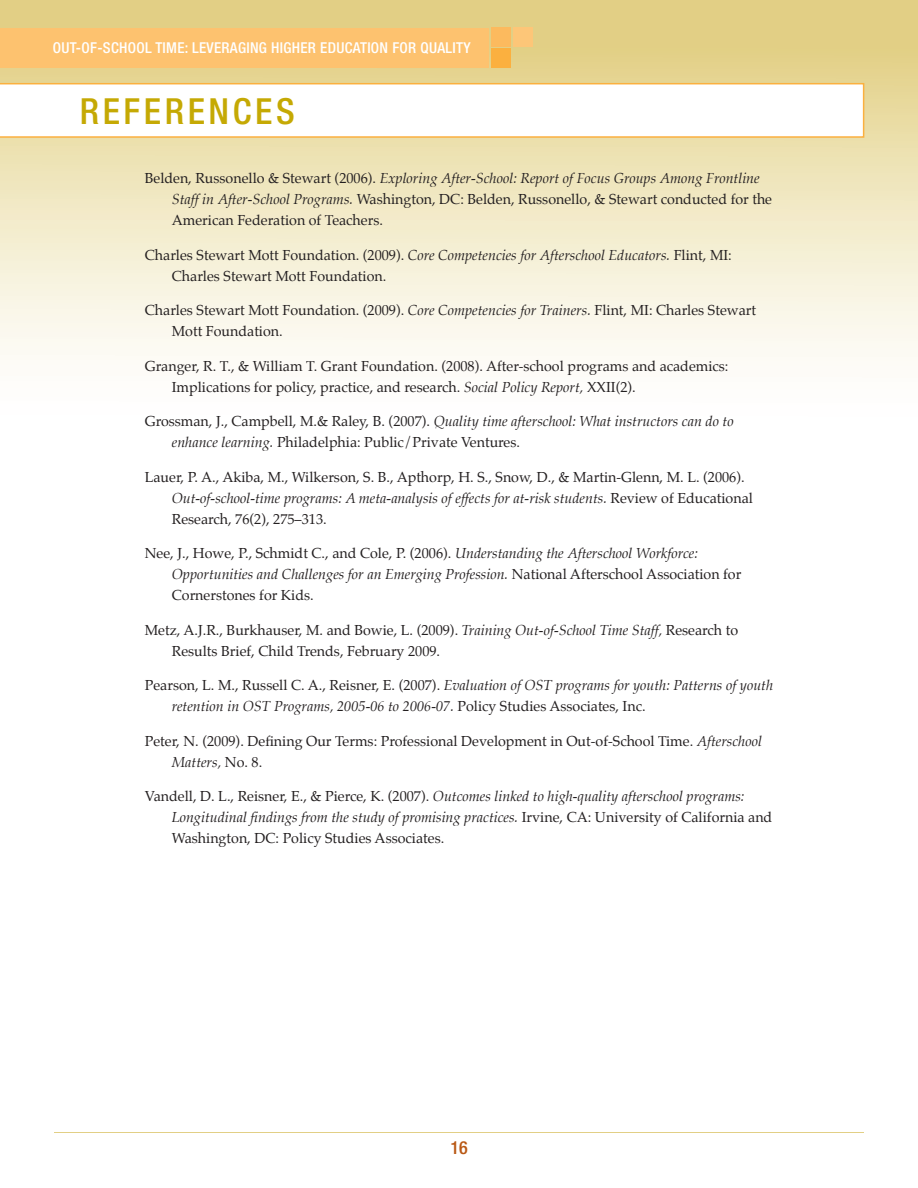
<style>
.page{position:relative;width:918px;height:1188px;background:#fff}
.page>*{position:absolute;margin:0;border:0;box-sizing:border-box;transform-origin:0 0}
.Heading-Helvetica_Ne{font:500 condensed 36px "Helvetica Neue";letter-spacing:.1em;color:#c5a904}
.t1{font:500 condensed 18px "Helvetica Neue";color:#b95814}
.t2{font:500 condensed 15px "Helvetica Neue";letter-spacing:.02em;color:#fff}
.Body-Palatino_9_5_14{font:14.25px/21px "Palatino";color:#231f20}
.Body-Palatino_9_5_14-2{font:italic 14.25px/21px "Palatino";color:#231f20}
.s1{font-style:italic}
.s2{font-style:normal}
</style>
<div class="page">
<svg style="left:0;top:0;width:918px;height:357px"></svg>
<div style="left:0;top:28px;width:488px;height:40px;background:#fdc26f"></div>
<div style="left:514px;top:27px;width:19px;height:19px;background:#fdc678"></div>
<div style="left:491px;top:27px;width:20px;height:19px;background:#fcba5e"></div>
<div style="left:491px;top:48px;width:20px;height:20px;background:#fbb03f"></div>
<hr style="left:54px;top:1132px;width:810px;height:1px;background:#e2cf85">
<svg style="left:0;top:83px;width:864px;height:55px"></svg>
<p class="t2" style="left:53px;top:39px;width:419px">OUT-OF-SCHOOL TIME: LEVERAGING HIGHER EDUCATION FOR QUALITY</p>
<p class="Heading-Helvetica_Ne" style="left:80px;top:90px;width:217px">REFERENCES</p>
<p class="Body-Palatino_9_5_14" style="left:172px;top:168px;width:602px;text-indent:-27px">Belden, Russonello &amp; Stewart (2006). <span class="s1">Exploring After-School: Report of Focus Groups Among Frontline<br>Staff in After-School Programs.</span> Washington, DC: Belden, Russonello, &amp; Stewart conducted for the<br>American Federation of Teachers.</p>
<p class="Body-Palatino_9_5_14" style="left:172px;top:245px;width:562px;text-indent:-27px">Charles Stewart Mott Foundation. (2009). <span class="s1">Core Competencies for Afterschool Educators.</span> Flint, MI:<br>Charles Stewart Mott Foundation.</p>
<p class="Body-Palatino_9_5_14" style="left:172px;top:300px;width:586px;text-indent:-27px">Charles Stewart Mott Foundation. (2009). <span class="s1">Core Competencies for Trainers.</span> Flint, MI: Charles Stewart<br>Mott Foundation.</p>
<p class="Body-Palatino_9_5_14" style="left:172px;top:356px;width:558px;text-indent:-27px">Granger, R. T., &amp; William T. Grant Foundation. (2008). After-school programs and academics:<br>Implications for policy, practice, and research. <span class="s1">Social Policy Report,</span> XXII(2).</p>
<p class="Body-Palatino_9_5_14" style="left:172px;top:411px;width:563px;text-indent:-27px">Grossman, J., Campbell, M.&amp; Raley, B. (2007). <span class="s1">Quality time afterschool: What instructors can do to enhance learning.</span> Philadelphia: Public/Private Ventures.</p>
<p class="Body-Palatino_9_5_14" style="left:172px;top:467px;width:583px;text-indent:-27px">Lauer, P. A., Akiba, M., Wilkerson, S. B., Apthorp, H. S., Snow, D., &amp; Martin-Glenn, M. L. (2006).<br><span class="s1">Out-of-school-time programs: A meta-analysis of effects for at-risk students.</span> Review of Educational<br>Research, 76(2), 275–313.</p>
<p class="Body-Palatino_9_5_14" style="left:172px;top:543px;width:571px;text-indent:-27px">Nee, J., Howe, P., Schmidt C., and Cole, P. (2006). <span class="s1">Understanding the Afterschool Workforce:<br>Opportunities and Challenges for an Emerging Profession.</span> National Afterschool Association for<br>Cornerstones for Kids.</p>
<p class="Body-Palatino_9_5_14" style="left:172px;top:620px;width:568px;text-indent:-27px">Metz, A.J.R., Burkhauser, M. and Bowie, L. (2009). <span class="s1">Training Out-of-School Time Staff,</span> Research to<br>Results Brief, Child Trends, February 2009.</p>
<p class="Body-Palatino_9_5_14-2" style="left:172px;top:675px;width:603px;text-indent:-27px"><span class="s2">Pearson, L. M., Russell C. A., Reisner, E. (2007).</span> Evaluation of OST programs for youth: Patterns of youth retention in OST Programs, 2005-06 to 2006-07. <span class="s2">Policy Studies Associates, Inc.</span></p>
<p class="Body-Palatino_9_5_14" style="left:172px;top:731px;width:592px;text-indent:-27px">Peter, N. (2009). Defining Our Terms: Professional Development in Out-of-School Time. <span class="s1">Afterschool<br>Matters,</span> No. 8.</p>
<p class="Body-Palatino_9_5_14" style="left:172px;top:786px;width:602px;text-indent:-27px">Vandell, D. L., Reisner, E., &amp; Pierce, K. (2007). <span class="s1">Outcomes linked to high-quality afterschool programs:<br>Longitudinal findings from the study of promising practices.</span> Irvine, CA: University of California and<br>Washington, DC: Policy Studies Associates.</p>
<p class="t1" style="left:450px;top:1137px;width:19px">16</p>
</div>
